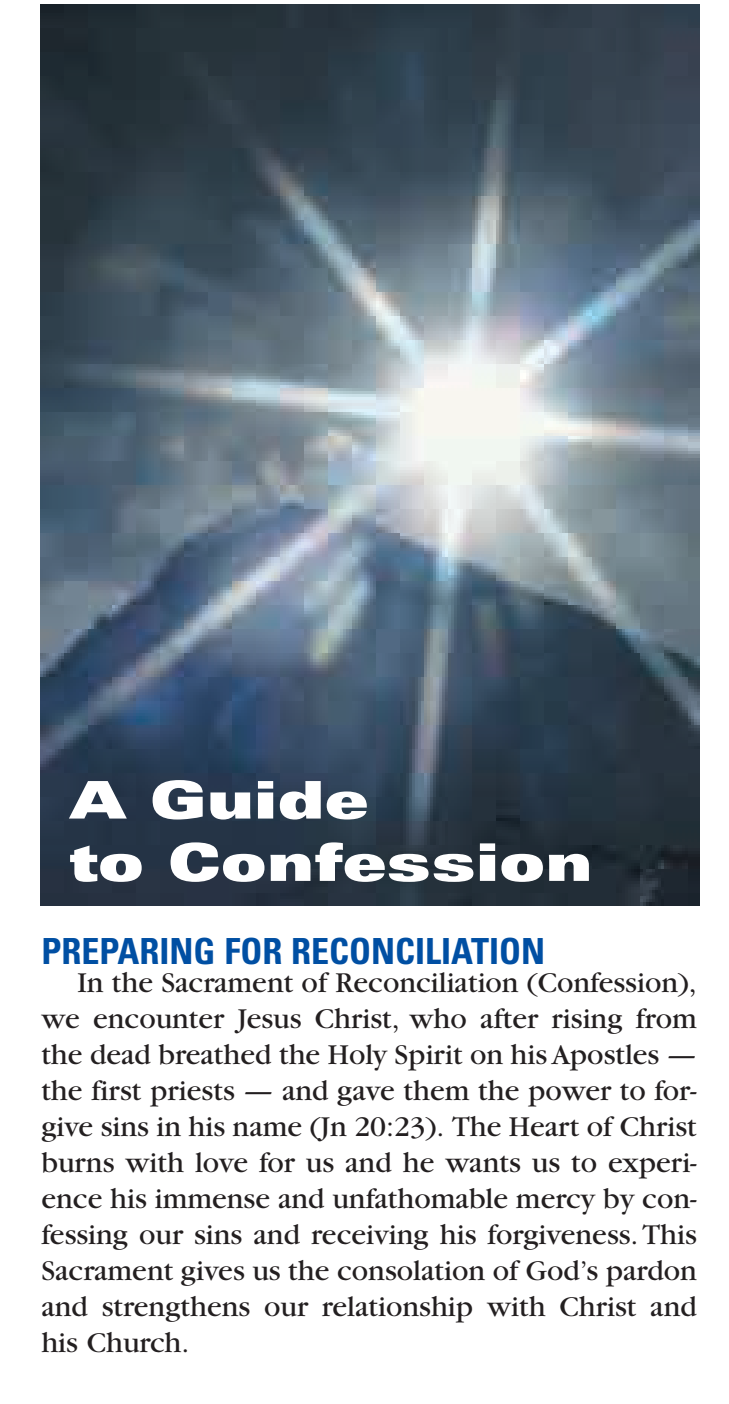
<style>
.page{position:relative;width:729px;height:1404px;background:#fff}
.page>*{position:absolute;margin:0;border:0;box-sizing:border-box;transform-origin:0 0}
.t1{font:900 expanded 51.9px/62.4px "Univers";color:#fff}
.t2{font:700 condensed 36px "Univers";color:#004fa3}
.t3{font:30px/36px "Garamond";color:#231f20;text-align:justify}
</style>
<div class="page">
<img style="left:40px;top:5px;width:660px;height:901px">
<h1 class="t1" style="left:70px;top:774px;width:525px">A Guide<br>to Confession</h1>
<p class="t2" style="left:41px;top:938px;width:505px">PREPARING FOR RECONCILIATION</p>
<p class="t3" style="left:41px;top:967px;width:657px;text-indent:36px">In the Sacrament of Reconciliation (Confession), we encounter Jesus Christ, who after rising from the dead breathed the Holy Spirit on his Apostles — the first priests — and gave them the power to for&shy;give sins in his name (Jn 20:23). The Heart of Christ burns with love for us and he wants us to experi&shy;ence his immense and unfathomable mercy by con&shy;fessing our sins and receiving his forgiveness.This Sacrament gives us the consolation of God’s pardon and strengthens our relationship with Christ and his Church.</p>
</div>
